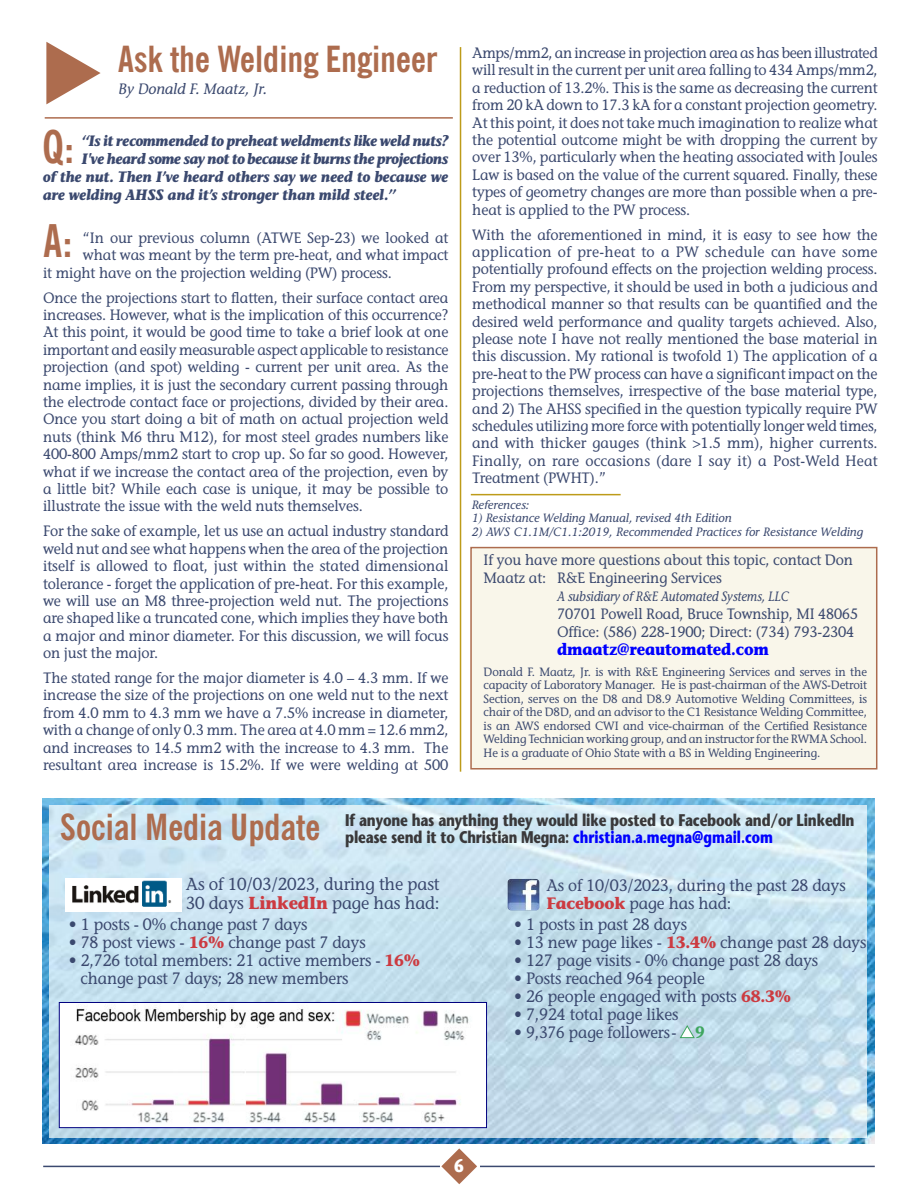
<style>
.page{position:relative;width:918px;height:1188px;background:#fff}
.page>*{position:absolute;margin:0;border:0;box-sizing:border-box;transform-origin:0 0}
.t1{font:700 condensed 45px "News Gothic BT";color:#ad6c4e;scale:.95 1}
.t2{font:700 condensed 36px "News Gothic BT";color:#ad6c4e}
.t3{font:800 18px "Barmeno";color:#fff}
.t4{font:17.4px/19.6px "Stone Informal";letter-spacing:-.01em;color:#3b496f;scale:.95 1}
.t5{font:700 16.95px/17.7px "Stone Sans";letter-spacing:-.015em;color:#39383a;scale:.8 1}
.t6{font:16.5px/18px "Stone Informal";letter-spacing:-.01em;color:#3b496f;scale:.95 1}
.t7{font:700 16.5px "Stone Informal";letter-spacing:-.01em;color:#00f;scale:.9 1}
.t8{font:15px/17.4px "Stone Informal";letter-spacing:-.01em;color:#3b496f;text-align:justify;scale:.95 1}
.t9{font:italic 700 15px "Stone Informal";letter-spacing:-.025em;color:#3b496f;scale:.93 1}
.t10{font:15px/18px "Stone Informal";letter-spacing:-.01em;color:#3b496f;scale:.94 1}
.t11{font:italic 15px "Stone Informal";color:#3b496f}
.t12{font:italic 13.5px "Stone Informal";letter-spacing:-.01em;color:#3b496f;scale:.9 1}
.t13{font:12px/13.5px "Stone Informal";letter-spacing:-.01em;color:#3b496f;text-align:justify;scale:.95 1}
.t14{font:italic 12px "Stone Informal";color:#3b496f}
.s1{color:#00f}
.s2{font-weight:700;color:#cc3b41}
.s3{color:#fff}
.s4{font-weight:700;color:#3fa660}
</style>
<div class="page">
<hr style="left:43px;top:1166px;width:832px;height:1px;background:#3b496f">
<div style="left:440px;top:1163px;width:39px;height:5px;background:#fff"></div>
<svg style="left:441px;top:1148px;width:36px;height:36px"></svg>
<img style="left:42px;top:798px;width:832px;height:346px">
<img style="left:50px;top:806px;width:817px;height:331px">
<img style="left:508px;top:879px;width:31px;height:31px;border-radius:3px">
<img style="left:66px;top:878px;width:115px;height:33px">
<img style="left:66px;top:1004px;width:419px;height:122px">
<div style="left:59px;top:1002px;width:428px;height:126px;border:1px solid #000080"></div>
<div style="left:472px;top:548px;width:404px;height:220px;background:#f9f6ea"></div>
<div style="left:470px;top:547px;width:407px;height:223px;border:2px solid #ad6c4e"></div>
<hr style="left:45px;top:117px;width:408px;height:2px;background:#ad6c4e">
<hr style="left:460px;top:47px;width:1px;height:725px;background:#bd9b19">
<hr style="left:471px;top:494px;width:150px;height:1px;background:#bd9b19">
<h2 class="t2" style="left:118px;top:45px;width:321px">Ask the Welding Engineer</h2>
<p class="t11" style="left:118px;top:83px;width:150px">By Donald F. Maatz, Jr.</p>
<h1 class="t1" style="left:42px;top:130px;width:35px">Q:</h1>
<p class="t9" style="left:82px;top:135px;width:396px">“Is it recommended to preheat weldments like weld nuts?</p>
<p class="t9" style="left:82px;top:153px;width:396px">I've heard some say not to because it burns the projections</p>
<p class="t9" style="left:43px;top:171px;width:437px">of the nut. Then I’ve heard others say we need to because we</p>
<p class="t9" style="left:43px;top:189px;width:381px">are welding AHSS and it’s stronger than mild steel.”</p>
<p class="t8" style="left:83px;top:229px;width:386px">“In our previous column (ATWE Sep-23) we looked at</p>
<p class="t8" style="left:83px;top:246px;width:386px">what was meant by the term pre-heat, and what impact</p>
<p class="t8" style="left:43px;top:264px;width:369px">it might have on the projection welding (PW) process.</p>
<p class="t8" style="left:43px;top:289px;width:428px">Once the projections start to flatten, their surface contact area increases. However, what is the implication of this occurrence?<br>At this point, it would be good time to take a brief look at one important and easily measurable aspect applicable to resistance projection (and spot) welding - current per unit area. As the name implies, it is just the secondary current passing through the electrode contact face or projections, divided by their area.<br>Once you start doing a bit of math on actual projection weld nuts (think M6 thru M12), for most steel grades numbers like 400-800 Amps/mm2 start to crop up. So far so good. However, what if we increase the contact area of the projection, even by a little bit? While each case is unique, it may be possible to illustrate the issue with the weld nuts themselves.</p>
<p class="t8" style="left:43px;top:522px;width:428px">For the sake of example, let us use an actual industry standard weld nut and see what happens when the area of the projection itself is allowed to float, just within the stated dimensional tolerance - forget the application of pre-heat. For this example, we will use an M8 three-projection weld nut. The projections are shaped like a truncated cone, which implies they have both a major and minor diameter. For this discussion, we will focus on just the major.</p>
<p class="t8" style="left:43px;top:669px;width:428px">The stated range for the major diameter is 4.0 – 4.3 mm. If we increase the size of the projections on one weld nut to the next from 4.0 mm to 4.3 mm we have a 7.5% increase in diameter, with a change of only 0.3 mm. The area at 4.0 mm = 12.6 mm2, and increases to 14.5 mm2 with the increase to 4.3 mm. The resultant area increase is 15.2%. If we were welding at 500</p>
<h1 class="t1" style="left:43px;top:225px;width:32px">A:</h1>
<p class="t8" style="left:472px;top:44px;width:428px">Amps/mm2, an increase in projection area as has been illustrated will result in the current per unit area falling to 434 Amps/mm2, a reduction of 13.2%. This is the same as decreasing the current from 20 kA down to 17.3 kA for a constant projection geometry.<br>At this point, it does not take much imagination to realize what the potential outcome might be with dropping the current by over 13%, particularly when the heating associated with Joules Law is based on the value of the current squared. Finally, these types of geometry changes are more than possible when a pre&shy;heat is applied to the PW process.</p>
<p class="t8" style="left:472px;top:226px;width:428px">With the aforementioned in mind, it is easy to see how the application of pre-heat to a PW schedule can have some potentially profound effects on the projection welding process.<br>From my perspective, it should be used in both a judicious and methodical manner so that results can be quantified and the desired weld performance and quality targets achieved. Also, please note I have not really mentioned the base material in this discussion. My rational is twofold 1) The application of a pre-heat to the PW process can have a significant impact on the projections themselves, irrespective of the base material type, and 2) The AHSS specified in the question typically require PW schedules utilizing more force with potentially longer weld times, and with thicker gauges (think &gt;1.5 mm), higher currents.<br>Finally, on rare occasions (dare I say it) a Post-Weld Heat Treatment (PWHT).”</p>
<p class="t14" style="left:472px;top:500px;width:59px">References:</p>
<p class="t14" style="left:472px;top:513px;width:261px">1) Resistance Welding Manual, revised 4th Edition</p>
<p class="t14" style="left:472px;top:527px;width:393px">2) AWS C1.1M/C1.1:2019, Recommended Practices for Resistance Welding</p>
<p class="t8" style="left:484px;top:550px;width:390px;line-height:18px">If you have more questions about this topic, contact Don<br>Maatz at: R&amp;E Engineering Services</p>
<p class="t12" style="left:557px;top:591px;width:259px">A subsidiary of R&amp;E Automated Systems, LLC</p>
<p class="t10" style="left:557px;top:604px;width:322px">70701 Powell Road, Bruce Township, MI 48065<br>Office: (586) 228-1900; Direct: (734) 793-2304</p>
<p class="t7" style="left:557px;top:642px;width:237px">dmaatz@reautomated.com</p>
<p class="t13" style="left:484px;top:665px;width:405px">Donald F. Maatz, Jr. is with R&amp;E Engineering Services and serves in the capacity of Laboratory Manager. He is past-chairman of the AWS-Detroit Section, serves on the D8 and D8.9 Automotive Welding Committees, is chair of the D8D, and an advisor to the C1 Resistance Welding Committee, is an AWS endorsed CWI and vice-chairman of the Certified Resistance Welding Technician working group, and an instructor for the RWMA School.<br>He is a graduate of Ohio State with a BS in Welding Engineering.</p>
<p class="t5" style="left:60px;top:813px;width:995px;text-indent:285px">If anyone has anything they would like posted to Facebook and/or LinkedIn<br><sup>Social</sup> <sup>Media</sup> <sup>Update</sup> please send it to Christian Megna: <span class="s1">christian.a.megna@gmail.com</span></p>
<p class="t4" style="left:186px;top:874px;width:268px">As of 10/03/2023, during the past<br>30 days <span class="s2">LinkedIn</span> page has had:</p>
<p class="t6" style="left:69px;top:916px;width:253px">• 1 posts - 0% change past 7 days</p>
<p class="t6" style="left:69px;top:934px;width:314px">• 78 post views - <span class="s2">16%</span> change past 7 days</p>
<p class="t6" style="left:81px;top:952px;width:359px;text-indent:-12px">• 2,726 total members: 21 active members - <span class="s2">16% </span>change past 7 days; 28 new members</p>
<p class="t6" style="left:546px;top:876px;width:317px">As of 10/03/2023, during the past 28 days<br><span class="s2">Facebook</span> page has had:</p>
<p class="t6" style="left:514px;top:915px;width:183px">• 1 posts in past 28 days</p>
<p class="t6" style="left:514px;top:933px;width:372px">• 13 new page likes - <span class="s2">13.4%</span> change past 28 days</p>
<p class="t6" style="left:514px;top:951px;width:322px">• 127 page visits - 0% change past 28 days</p>
<p class="t6" style="left:514px;top:969px;width:202px">• Posts reached 964 people</p>
<p class="t6" style="left:514px;top:987px;width:293px">• 26 people engaged with posts <span class="s2">68.3%</span></p>
<p class="t6" style="left:514px;top:1005px;width:174px">• 7,924 total page likes</p>
<p class="t6" style="left:514px;top:1023px;width:202px">• 9,376 page followers- <span class="s3">▲</span><span class="s4">9</span></p>
<p class="t3" style="left:454px;top:1158px;width:11px">6</p>
</div>
